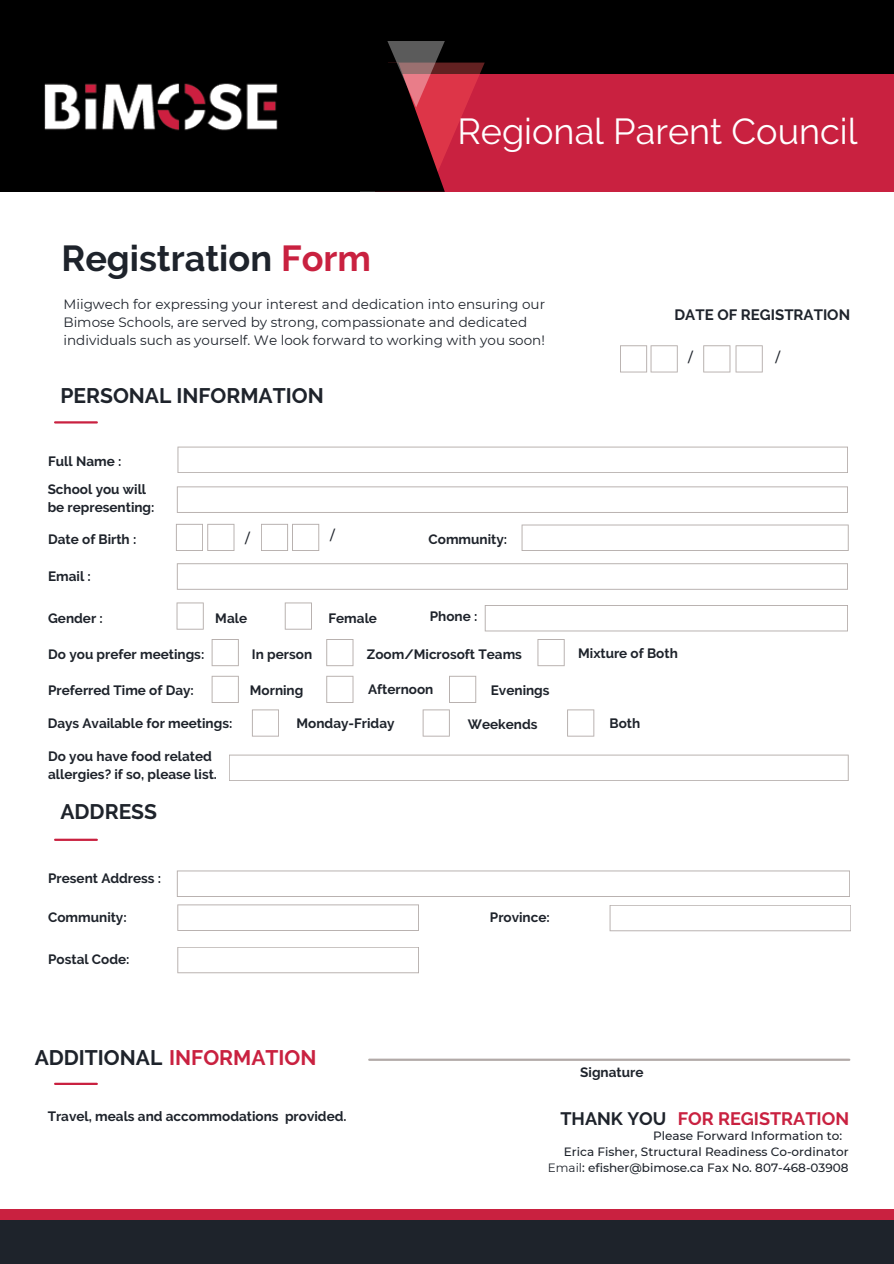
<style>
.page{position:relative;width:894px;height:1264px;background:#fff}
.page>*{position:absolute;margin:0;border:0;box-sizing:border-box;transform-origin:0 0}
.t1{font:36px "Raleway";color:#fff}
.t2{font:700 36px "Raleway";color:#1e232b}
.t3{font:700 21px "Raleway";color:#1e232b}
.t4{font:700 21px "Raleway";color:#c92140}
.t5{font:700 18px "Raleway";color:#c92140}
.t6{font:700 15px "Raleway";color:#1e232b}
.t7{font:700 13.5px/27.6px "Raleway";color:#1e232b}
.t8{font:13.5px/18px "Montserrat";color:#1e232b}
.t9{font:500 13.5px "Montserrat";color:#1e232b}
.t10{font:500 12px "Montserrat";color:#1e232b}
.s1{color:#c92140}
.s2{color:#1e232b}
.s3{font-weight:400}
</style>
<div class="page">
<div style="left:0;top:1209px;width:893px;height:25px;background:#c92140"></div>
<div style="left:0;top:1219px;width:893px;height:44px;background:#1e232b"></div>
<div style="left:0;top:0;width:893px;height:174px;background:#000"></div>
<div style="left:375px;top:74px;width:518px;height:118px;background:#c92140"></div>
<hr style="left:55px;top:1082px;width:42px;height:2px;background:#c92140">
<hr style="left:55px;top:838px;width:42px;height:3px;background:#c92140">
<div style="left:0;top:63px;width:359px;height:128px;background:#000"></div>
<hr style="left:55px;top:421px;width:42px;height:2px;background:#c92140">
<svg style="left:355px;top:41px;width:129px;height:151px"></svg>
<hr style="left:369px;top:1058px;width:480px;height:2px;background:#b2aaa8">
<svg style="left:229px;top:754px;width:619px;height:27px"></svg>
<svg style="left:177px;top:904px;width:242px;height:26px"></svg>
<svg style="left:177px;top:947px;width:242px;height:26px"></svg>
<svg style="left:609px;top:905px;width:242px;height:26px"></svg>
<svg style="left:620px;top:345px;width:57px;height:27px"></svg>
<svg style="left:703px;top:345px;width:59px;height:27px"></svg>
<svg style="left:177px;top:446px;width:670px;height:27px"></svg>
<svg style="left:177px;top:486px;width:670px;height:27px"></svg>
<svg style="left:521px;top:524px;width:327px;height:27px"></svg>
<svg style="left:484px;top:605px;width:363px;height:26px"></svg>
<svg style="left:176px;top:524px;width:58px;height:27px"></svg>
<svg style="left:176px;top:602px;width:28px;height:27px"></svg>
<svg style="left:285px;top:602px;width:27px;height:27px"></svg>
<svg style="left:261px;top:524px;width:58px;height:27px"></svg>
<svg style="left:177px;top:563px;width:670px;height:26px"></svg>
<svg style="left:177px;top:870px;width:672px;height:27px"></svg>
<img style="left:44px;top:83px;width:234px;height:48px">
<svg style="left:252px;top:709px;width:27px;height:27px"></svg>
<svg style="left:422px;top:709px;width:27px;height:27px"></svg>
<svg style="left:211px;top:675px;width:28px;height:28px"></svg>
<svg style="left:326px;top:675px;width:27px;height:28px"></svg>
<svg style="left:449px;top:675px;width:27px;height:28px"></svg>
<svg style="left:326px;top:639px;width:27px;height:27px"></svg>
<svg style="left:211px;top:639px;width:28px;height:27px"></svg>
<svg style="left:537px;top:639px;width:27px;height:27px"></svg>
<svg style="left:567px;top:709px;width:27px;height:27px"></svg>
<h1 class="t2" style="left:61px;top:237px;width:311px">Registration <span class="s1">Form</span></h1>
<h1 class="t1" style="left:457px;top:110px;width:401px">Regional Parent Council</h1>
<p class="t8" style="left:63px;top:295px;width:483px">Miigwech for expressing your interest and dedication into ensuring our<br>Bimose Schools, are served by strong, compassionate and dedicated individuals such as yourself. We look forward to working with you soon!</p>
<h2 class="t3" style="left:60px;top:383px;width:265px">PERSONAL INFORMATION</h2>
<p class="t7" style="left:48px;top:447px;width:100px">Full Name :<br>School you will</p>
<p class="t7" style="left:48px;top:493px;width:108px">be representing:</p>
<p class="t7" style="left:48px;top:525px;width:90px">Date of Birth :</p>
<p class="t7" style="left:48px;top:562px;width:44px">Email :</p>
<p class="t7" style="left:48px;top:604px;width:56px">Gender :</p>
<p class="t9" style="left:245px;top:529px;width:6px">/</p>
<p class="t9" style="left:330px;top:527px;width:6px">/</p>
<p class="t7" style="left:215px;top:604px;width:33px">Male</p>
<p class="t7" style="left:328px;top:604px;width:50px">Female</p>
<p class="t7" style="left:428px;top:525px;width:80px">Community:</p>
<p class="t7" style="left:429px;top:602px;width:49px">Phone :</p>
<p class="t6" style="left:674px;top:306px;width:177px">DATE OF REGISTRATION</p>
<p class="t9" style="left:688px;top:349px;width:6px">/</p>
<p class="t9" style="left:775px;top:349px;width:6px">/</p>
<p class="t7" style="left:48px;top:640px;width:157px">Do you prefer meetings:</p>
<p class="t7" style="left:252px;top:640px;width:62px">In person</p>
<p class="t7" style="left:367px;top:640px;width:156px">Zoom/Microsoft Teams</p>
<p class="t7" style="left:578px;top:639px;width:101px">Mixture of Both</p>
<p class="t7" style="left:48px;top:677px;width:147px">Preferred Time of Day:</p>
<p class="t7" style="left:48px;top:709px;width:186px">Days Available for meetings:</p>
<p class="t7" style="left:48px;top:747px;width:170px;line-height:18px">Do you have food related allergies? if so, please list.</p>
<h2 class="t3" style="left:60px;top:799px;width:98px">ADDRESS</h2>
<p class="t7" style="left:250px;top:677px;width:55px">Morning</p>
<p class="t7" style="left:368px;top:675px;width:67px">Afternoon</p>
<p class="t7" style="left:490px;top:677px;width:60px">Evenings</p>
<p class="t7" style="left:296px;top:709px;width:99px">Monday-Friday</p>
<p class="t7" style="left:467px;top:710px;width:71px">Weekends</p>
<p class="t7" style="left:48px;top:864px;width:114px">Present Address :</p>
<p class="t7" style="left:48px;top:903px;width:80px">Community:</p>
<p class="t7" style="left:48px;top:945px;width:83px">Postal Code:</p>
<p class="t7" style="left:490px;top:903px;width:61px">Province:</p>
<p class="t7" style="left:609px;top:709px;width:32px">Both</p>
<h2 class="t4" style="left:35px;top:1045px;width:283px"><span class="s2">ADDITIONAL</span> INFORMATION</h2>
<p class="t7" style="left:48px;top:1102px;width:300px">Travel, meals and accommodations provided.</p>
<p class="t7" style="left:580px;top:1058px;width:65px">Signature</p>
<h3 class="t5" style="left:560px;top:1107px;width:290px"><span class="s2">THANK YOU</span> FOR REGISTRATION</h3>
<p class="t10" style="left:653px;top:1127px;width:190px">Please Forward Information to:</p>
<p class="t10" style="left:563px;top:1143px;width:286px">Erica Fisher, Structural Readiness Co-ordinator</p>
<p class="t10" style="left:547px;top:1159px;width:302px"><span class="s3">Email</span>: efisher@bimose.ca Fax No. 807-468-03908</p>
</div>
